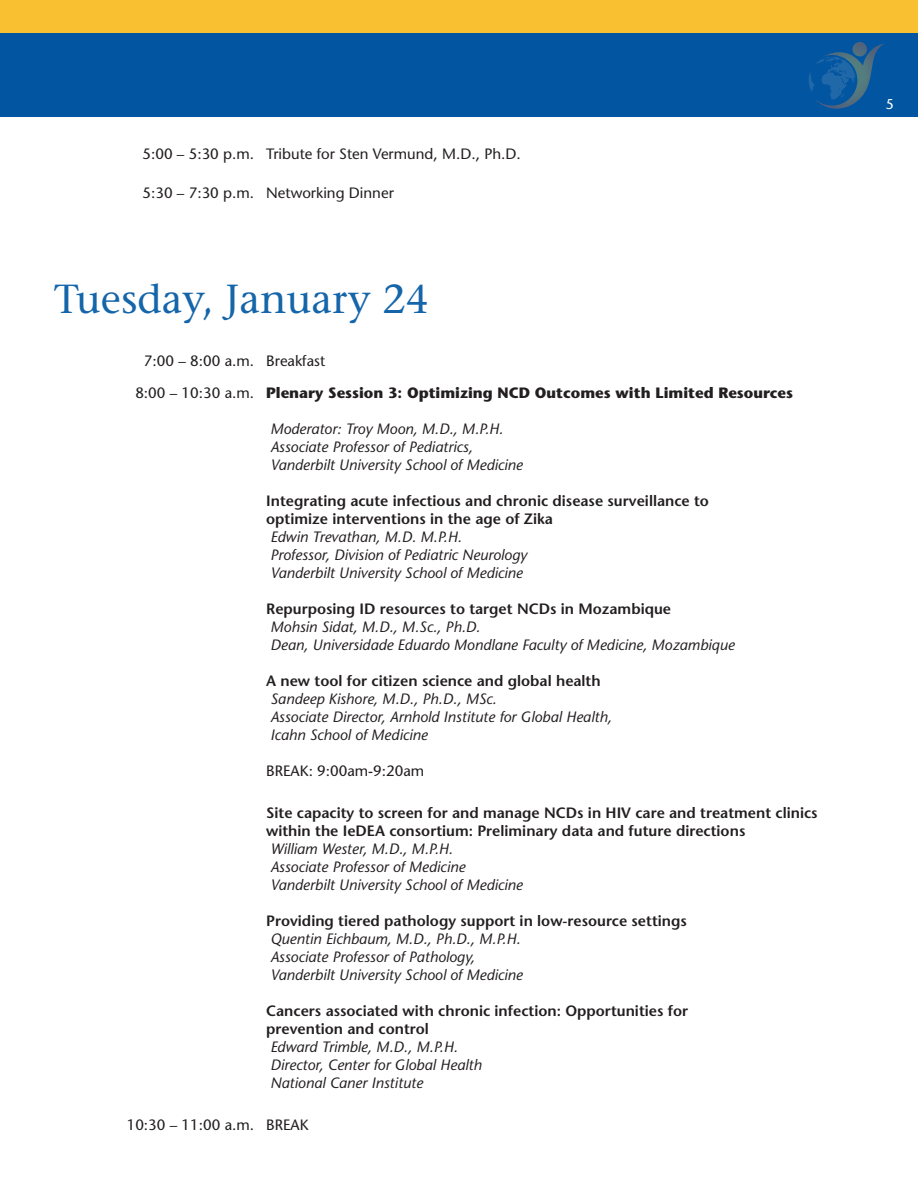
<style>
.page{position:relative;width:918px;height:1188px;background:#fff}
.page>*{position:absolute;margin:0;border:0;box-sizing:border-box;transform-origin:0 0}
.t1{font:40.5px "Stone Serif";color:#1465a9}
.t2{font:italic 15px "Stone Sans";color:#231f20}
.t3{font:600 15px/18px "Stone Sans";color:#231f20}
.t4{font:15px "Stone Sans";color:#231f20}
.t5{font:700 15px "Stone Sans";color:#231f20}
.t6{font:14.25px "Stone Sans";color:#fff}
</style>
<div class="page">
<div style="left:0;top:0;width:918px;height:46px;background:#f9c131"></div>
<div style="left:0;top:33px;width:918px;height:84px;background:#0155a1"></div>
<svg style="left:809px;top:42px;width:75px;height:67px"></svg>
<p class="t4" style="left:143px;top:145px;width:113px">5:00 – 5:30 p.m.</p>
<p class="t4" style="left:266px;top:145px;width:256px">Tribute for Sten Vermund, M.D., Ph.D.</p>
<p class="t4" style="left:143px;top:183px;width:113px">5:30 – 7:30 p.m.</p>
<p class="t4" style="left:266px;top:183px;width:129px">Networking Dinner</p>
<p class="t1" style="left:54px;top:274px;width:376px">Tuesday, January 24</p>
<p class="t4" style="left:144px;top:351px;width:112px">7:00 – 8:00 a.m.</p>
<p class="t4" style="left:266px;top:351px;width:61px">Breakfast</p>
<p class="t4" style="left:135px;top:384px;width:120px">8:00 – 10:30 a.m.</p>
<p class="t5" style="left:266px;top:383px;width:528px">Plenary Session 3: Optimizing NCD Outcomes with Limited Resources</p>
<p class="t2" style="left:270px;top:420px;width:235px">Moderator: Troy Moon, M.D., M.P.H.</p>
<p class="t2" style="left:270px;top:438px;width:204px">Associate Professor of Pediatrics,</p>
<p class="t2" style="left:270px;top:456px;width:254px">Vanderbilt University School of Medicine</p>
<p class="t3" style="left:266px;top:492px;width:444px">Integrating acute infectious and chronic disease surveillance to</p>
<p class="t3" style="left:266px;top:510px;width:288px">optimize interventions in the age of Zika</p>
<p class="t2" style="left:270px;top:528px;width:193px">Edwin Trevathan, M.D. M.P.H.</p>
<p class="t2" style="left:270px;top:546px;width:258px">Professor, Division of Pediatric Neurology</p>
<p class="t2" style="left:270px;top:564px;width:254px">Vanderbilt University School of Medicine</p>
<p class="t3" style="left:266px;top:600px;width:407px">Repurposing ID resources to target NCDs in Mozambique</p>
<p class="t2" style="left:270px;top:618px;width:211px">Mohsin Sidat, M.D., M.Sc., Ph.D.</p>
<p class="t2" style="left:270px;top:636px;width:466px">Dean, Universidade Eduardo Mondlane Faculty of Medicine, Mozambique</p>
<p class="t3" style="left:266px;top:672px;width:336px">A new tool for citizen science and global health</p>
<p class="t2" style="left:270px;top:690px;width:228px">Sandeep Kishore, M.D., Ph.D., MSc.</p>
<p class="t2" style="left:270px;top:708px;width:343px">Associate Director, Arnhold Institute for Global Health,</p>
<p class="t2" style="left:270px;top:726px;width:159px">Icahn School of Medicine</p>
<p class="t4" style="left:266px;top:762px;width:160px">BREAK: 9:00am-9:20am</p>
<p class="t3" style="left:266px;top:804px;width:553px">Site capacity to screen for and manage NCDs in HIV care and treatment clinics within the IeDEA consortium: Preliminary data and future directions</p>
<p class="t2" style="left:270px;top:840px;width:184px">William Wester, M.D., M.P.H.</p>
<p class="t2" style="left:270px;top:858px;width:196px">Associate Professor of Medicine</p>
<p class="t2" style="left:270px;top:876px;width:254px">Vanderbilt University School of Medicine</p>
<p class="t3" style="left:266px;top:912px;width:422px">Providing tiered pathology support in low-resource settings</p>
<p class="t2" style="left:270px;top:930px;width:252px">Quentin Eichbaum, M.D., Ph.D., M.P.H.</p>
<p class="t2" style="left:270px;top:948px;width:206px">Associate Professor of Pathology,</p>
<p class="t2" style="left:270px;top:966px;width:254px">Vanderbilt University School of Medicine</p>
<p class="t3" style="left:266px;top:1002px;width:423px">Cancers associated with chronic infection: Opportunities for prevention and control</p>
<p class="t2" style="left:270px;top:1038px;width:189px">Edward Trimble, M.D., M.P.H.</p>
<p class="t2" style="left:270px;top:1056px;width:213px">Director, Center for Global Health</p>
<p class="t2" style="left:270px;top:1074px;width:154px">National Caner Institute</p>
<p class="t4" style="left:127px;top:1115px;width:129px">10:30 – 11:00 a.m.</p>
<p class="t4" style="left:266px;top:1115px;width:44px">BREAK</p>
<p class="t6" style="left:886px;top:95px;width:10px">5</p>
</div>
